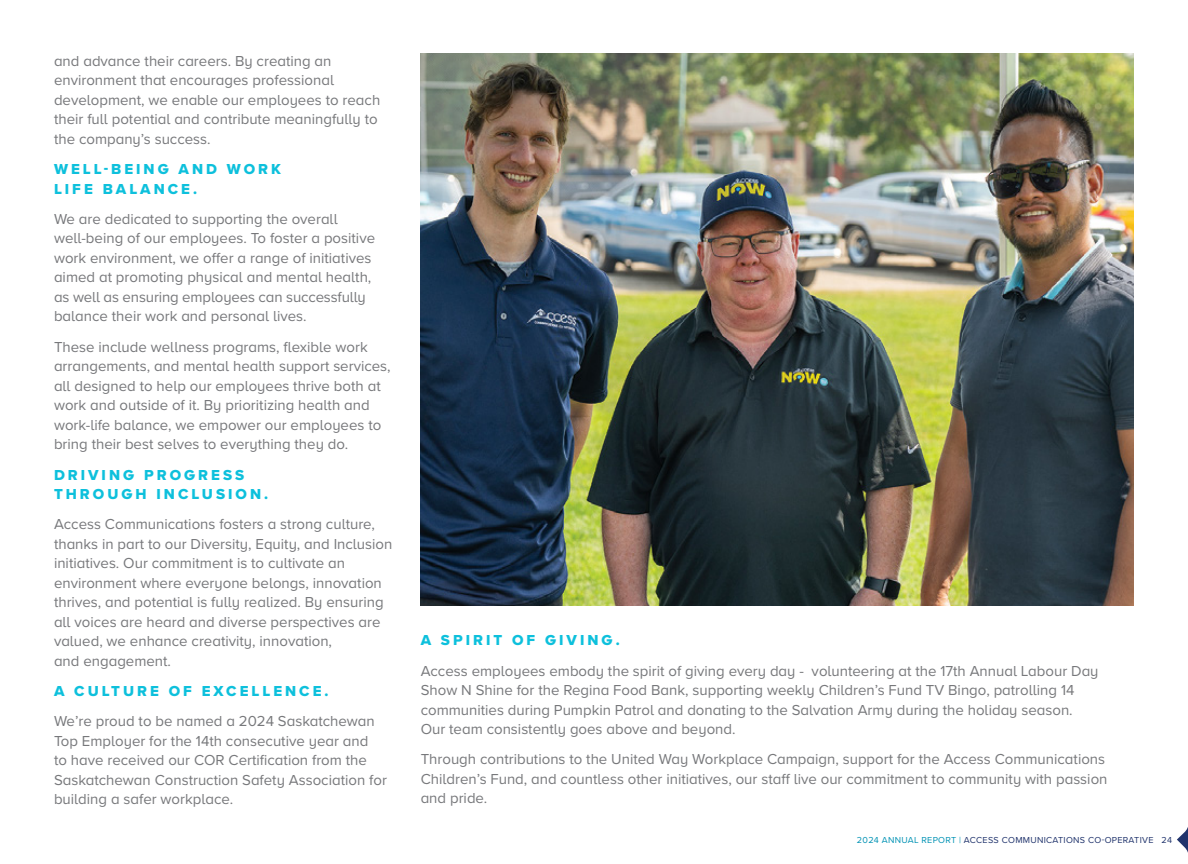
<style>
.page{position:relative;width:1188px;height:864px;background:#fff}
.page>*{position:absolute;margin:0;border:0;box-sizing:border-box;transform-origin:0 0}
.t1{font:15px/19.5px "Proxima Nova A";color:#77787b}
.t2{font:15px/19.5px "Proxima Nova A Extrabld";letter-spacing:.2em;color:#0dc0dc}
.t3{font:9px "Proxima Nova A";letter-spacing:.035em;color:#20336c}
.s1{color:#0092b4}
</style>
<div class="page">
<svg style="left:1177px;top:827px;width:11px;height:26px"></svg>
<img style="left:421px;top:54px;width:713px;height:551px">
<p class="t1" style="left:54px;top:50px;width:328px">and advance their careers. By creating an environment that encourages professional development, we enable our employees to reach their full potential and contribute meaningfully to the company’s success.</p>
<p class="t2" style="left:54px;top:159px;width:228px">WELL-BEING AND WORK<br>LIFE BALANCE.</p>
<p class="t1" style="left:54px;top:209px;width:323px">We are dedicated to supporting the overall well-being of our employees. To foster a positive work environment, we offer a range of initiatives aimed at promoting physical and mental health, as well as ensuring employees can successfully balance their work and personal lives.</p>
<p class="t1" style="left:54px;top:336px;width:338px">These include wellness programs, flexible work arrangements, and mental health support services, all designed to help our employees thrive both at work and outside of it. By prioritizing health and work-life balance, we empower our employees to bring their best selves to everything they do.</p>
<p class="t2" style="left:54px;top:465px;width:216px">DRIVING PROGRESS<br>THROUGH INCLUSION.</p>
<p class="t1" style="left:54px;top:514px;width:340px">Access Communications fosters a strong culture, thanks in part to our Diversity, Equity, and Inclusion initiatives. Our commitment is to cultivate an environment where everyone belongs, innovation thrives, and potential is fully realized. By ensuring all voices are heard and diverse perspectives are valued, we enhance creativity, innovation,<br>and engagement.</p>
<p class="t2" style="left:54px;top:681px;width:276px">A CULTURE OF EXCELLENCE.</p>
<p class="t1" style="left:54px;top:711px;width:334px">We’re proud to be named a 2024 Saskatchewan Top Employer for the 14th consecutive year and<br>to have received our COR Certification from the Saskatchewan Construction Safety Association for building a safer workplace.</p>
<p class="t2" style="left:421px;top:630px;width:201px">A SPIRIT OF GIVING.</p>
<p class="t1" style="left:421px;top:660px;width:679px">Access employees embody the spirit of giving every day - volunteering at the 17th Annual Labour Day Show N Shine for the Regina Food Bank, supporting weekly Children’s Fund TV Bingo, patrolling 14 communities during Pumpkin Patrol and donating to the Salvation Army during the holiday season.<br>Our team consistently goes above and beyond.</p>
<p class="t1" style="left:421px;top:749px;width:688px">Through contributions to the United Way Workplace Campaign, support for the Access Communications<br>Children’s Fund, and countless other initiatives, our staff live our commitment to community with passion and pride.</p>
<p class="t3" style="left:857px;top:834px;width:317px"><span class="s1">2024 ANNUAL REPORT |</span> ACCESS COMMUNICATIONS CO-OPERATIVE 24</p>
</div>
